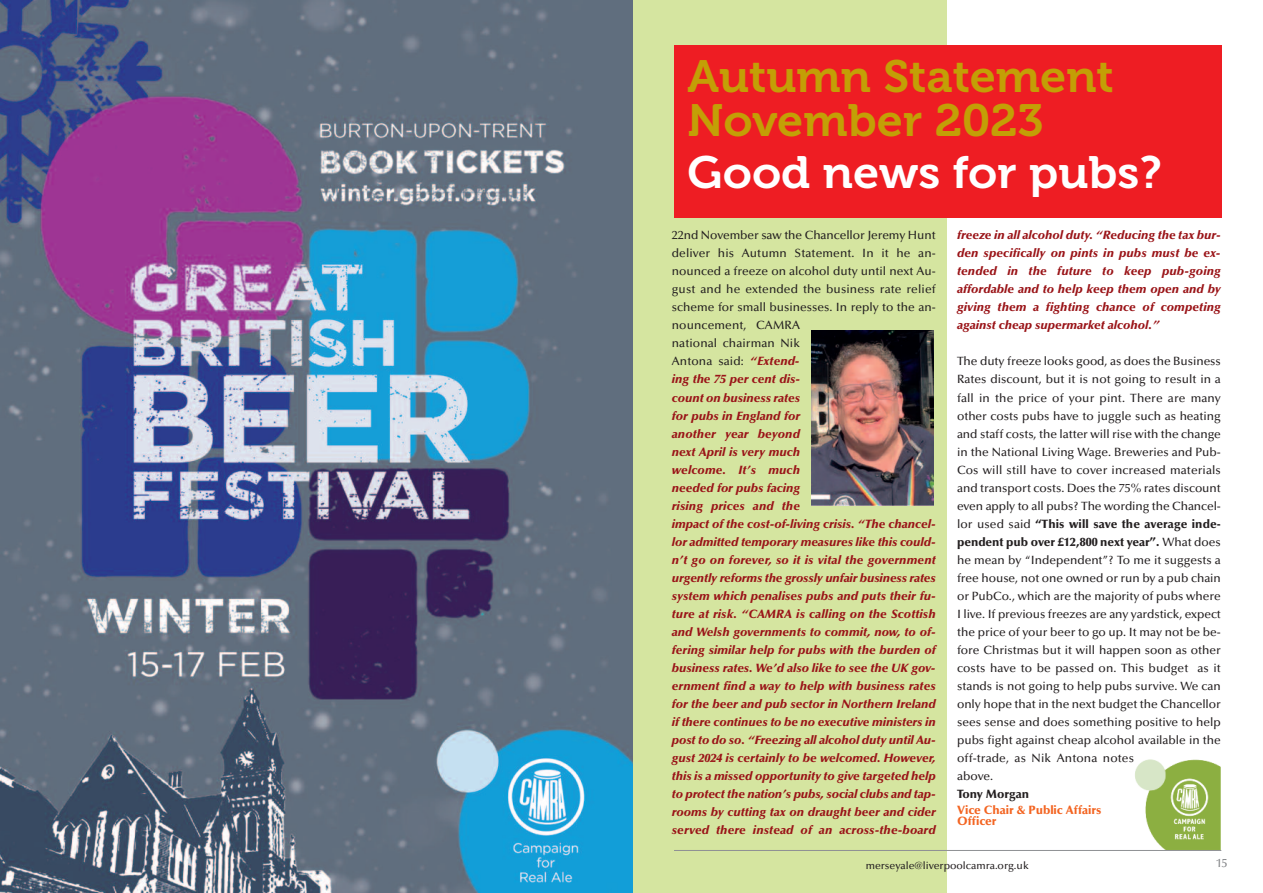
<style>
.page{position:relative;width:1263px;height:893px;background:#fff}
.page>*{position:absolute;margin:0;border:0;box-sizing:border-box;transform-origin:0 0}
.t1{font:45px/43.5px "Museo 700";color:#c39f06;scale:1.04 1}
.t2{font:45px "Museo 700";color:#fff;scale:1.04 1}
.t3{font:italic 900 12px/18px "Optima";color:#9a1418}
.t4{font:500 12px/18px "Optima";color:#231f20}
.t5{font:900 12px/10.5px "Optima";color:#f36421}
.t6{font:900 12px "Optima";color:#231f20}
.t7{font:500 12px "Optima";color:#808285;scale:.95 1}
.t8{font:500 10.5px "Optima";color:#231f20}
.s1{font-weight:500;font-style:normal;color:#231f20}
.s2{font-weight:900}
</style>
<div class="page">
<div style="left:632px;top:0;width:315px;height:893px;background:#d5e5a0"></div>
<hr style="left:674px;top:850px;width:547px;height:1px;background:#8f9194">
<div style="left:675px;top:46px;width:547px;height:172px;background:#ee1d23"></div>
<img style="left:1135px;top:759px;width:86px;height:91px">
<img style="left:811px;top:330px;width:123px;height:175px">
<img style="left:0;top:0;width:632px;height:893px">
<h1 class="t1" style="left:687px;top:59px;width:412px">Autumn Statement<br>November 2023</h1>
<h1 class="t2" style="left:687px;top:156px;width:458px">Good news for pubs?</h1>
<p class="t3" style="left:672px;top:227px;width:266px"><span class="s1">22nd November saw the Chancellor Jeremy Hunt deliver his Autumn Statement. In it he an&shy;nounced a freeze on alcohol duty until next Au&shy;gust and he extended the business rate relief scheme for small businesses. In reply to the an&shy;nouncement, CAMRA<br>national chairman Nik<br>Antona said:</span> “Extend-<br>ing the 75 per cent dis-<br>count on business rates<br>for pubs in England for<br>another year beyond<br>next April is very much<br>welcome. It’s much<br>needed for pubs facing<br>rising prices and the<br>impact of the cost-of-living crisis. “The chancel&shy;lor admitted temporary measures like this could&shy;n’t go on forever, so it is vital the government urgently reforms the grossly unfair business rates system which penalises pubs and puts their fu&shy;ture at risk. “CAMRA is calling on the Scottish and Welsh governments to commit, now, to of&shy;fering similar help for pubs with the burden of business rates. We’d also like to see the UK gov&shy;ernment find a way to help with business rates for the beer and pub sector in Northern Ireland if there continues to be no executive ministers in post to do so. “Freezing all alcohol duty until Au&shy;gust 2024 is certainly to be welcomed. However, this is a missed opportunity to give targeted help to protect the nation’s pubs, social clubs and tap&shy;rooms by cutting tax on draught beer and cider served there instead of an across-the-board</p>
<p class="t3" style="left:957px;top:227px;width:265px;text-align:justify">freeze in all alcohol duty. “Reducing the tax bur&shy;den specifically on pints in pubs must be ex&shy;tended in the future to keep pub-going affordable and to help keep them open and by giving them a fighting chance of competing against cheap supermarket alcohol.”</p>
<p class="t4" style="left:957px;top:354px;width:265px">The duty freeze looks good, as does the Business Rates discount, but it is not going to result in a fall in the price of your pint. There are many other costs pubs have to juggle such as heating and staff costs, the latter will rise with the change in the National Living Wage. Breweries and Pub-Cos will still have to cover increased materials and transport costs. Does the 75% rates discount even apply to all pubs? The wording the Chancel&shy;lor used said <span class="s2">“This will save the average inde&shy;pendent pub over £12,800 next year”.</span> What does he mean by “Independent”? To me it suggests a free house, not one owned or run by a pub chain or PubCo., which are the majority of pubs where I live. If previous freezes are any yardstick, expect the price of your beer to go up. It may not be be&shy;fore Christmas but it will happen soon as other costs have to be passed on. This budget as it stands is not going to help pubs survive. We can only hope that in the next budget the Chancellor sees sense and does something positive to help pubs fight against cheap alcohol available in the off-trade, as Nik Antona notes<br>above.</p>
<p class="t6" style="left:957px;top:789px;width:74px">Tony Morgan</p>
<p class="t5" style="left:957px;top:806px;width:146px">Vice Chair &amp; Public Affairs<br>Officer</p>
<p class="t8" style="left:866px;top:861px;width:165px">merseyale@liverpoolcamra.org.uk</p>
<p class="t7" style="left:1216px;top:858px;width:13px">15</p>
</div>
